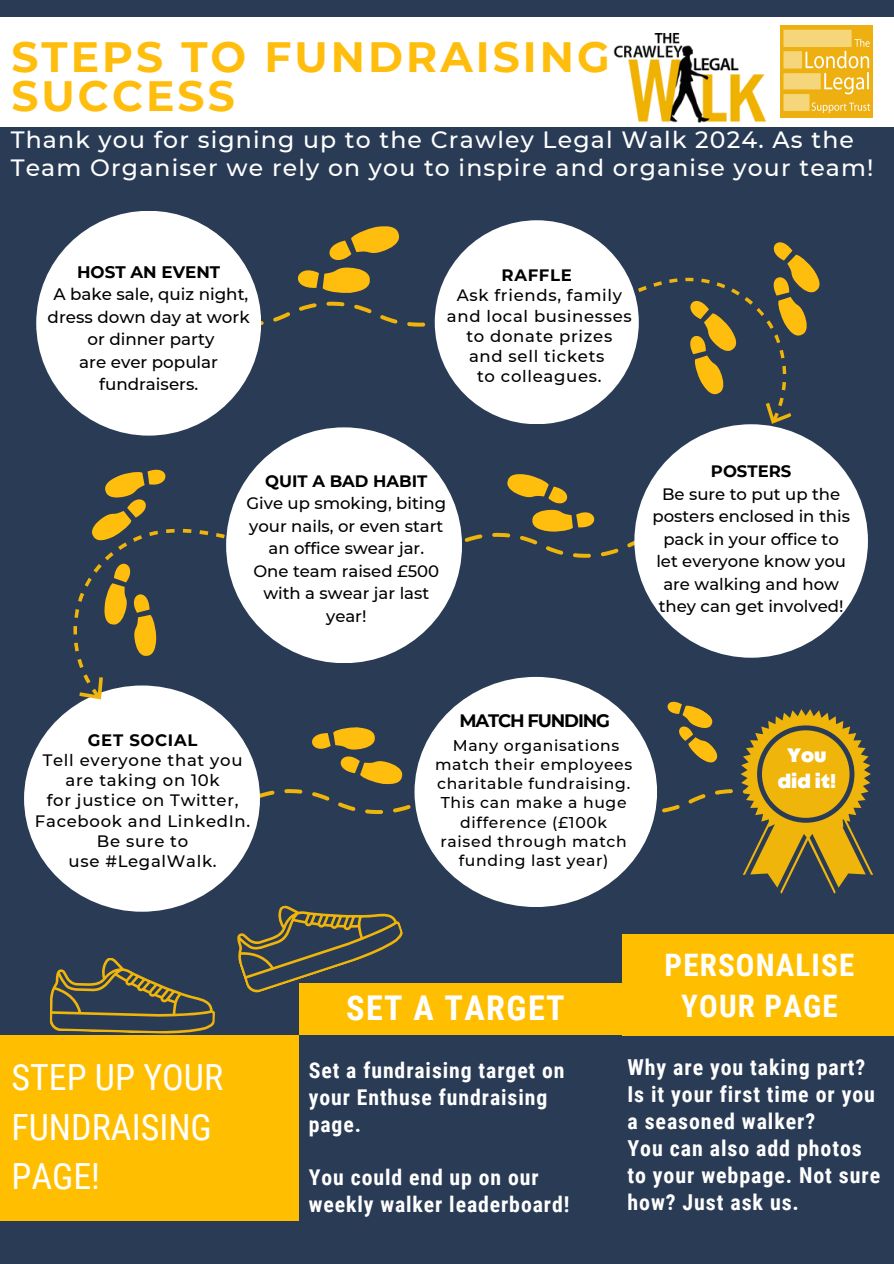
<style>
.page{position:relative;width:894px;height:1264px;background:#fff}
.page>*{position:absolute;margin:0;border:0;box-sizing:border-box;transform-origin:0 0}
.t1{font:700 42.3px/38.2px "Montserrat";letter-spacing:.07em;color:#ffbd0d}
.t2{font:36px "Roboto Condensed";color:#fff}
.t3{font:700 34.05px "Roboto Condensed";letter-spacing:.04em;color:#fff}
.t4{font:700 30.9px "Roboto Condensed";letter-spacing:.04em;color:#fff}
.t5{font:500 23.55px/28.2px "Montserrat";letter-spacing:.05em;color:#fff}
.t6{font:700 21.9px/27px "Roboto Condensed";letter-spacing:.04em;color:#fff}
.t7{font:700 21.75px/26.7px "Roboto Condensed";letter-spacing:.045em;color:#fff}
.t8{font:900 19.5px "Mont";color:#fff}
.t9{font:700 18px "Montserrat";letter-spacing:-.065em;color:#000}
.t10{font:500 16.65px/22.5px "Montserrat";color:#000;text-align:center}
.t11{font:700 16.65px "Montserrat";color:#000}
.t12{font:500 16.5px/22.5px "Montserrat";color:#000;text-align:center}
.t13{font:500 16.5px/20.2px "Montserrat";letter-spacing:.04em;color:#000;text-align:center}
.t14{font:700 16.5px "Montserrat";color:#000}
.t15{font:700 16.5px "Montserrat";letter-spacing:.04em;color:#000}
.t16{font:500 15.6px/19.2px "Montserrat";letter-spacing:.04em;color:#000;text-align:center}
</style>
<div class="page">
<div style="left:0;top:0;width:893px;height:1263px;background:#2a3b55"></div>
<div style="left:0;top:17px;width:893px;height:109px;background:#fff"></div>
<img style="left:780px;top:25px;width:92px;height:92px">
<div style="left:226px;top:427px;width:236px;height:236px;background:#fff;border-radius:50%"></div>
<div style="left:434px;top:220px;width:204px;height:204px;background:#fff;border-radius:50%"></div>
<div style="left:36px;top:211px;width:225px;height:224px;background:#fff;border-radius:50%"></div>
<div style="left:634px;top:424px;width:233px;height:233px;background:#fff;border-radius:50%"></div>
<div style="left:24px;top:685px;width:236px;height:226px;background:#fff;border-radius:50%"></div>
<svg style="left:218px;top:223px;width:295px;height:103px"></svg>
<svg style="left:622px;top:242px;width:198px;height:201px"></svg>
<div style="left:622px;top:934px;width:271px;height:101px;background:#ffbf00"></div>
<svg style="left:40px;top:453px;width:832px;height:582px"></svg>
<div style="left:0;top:1035px;width:299px;height:185px;background:#ffbf00"></div>
<img style="left:613px;top:34px;width:152px;height:89px">
<p class="t1" style="left:11px;top:38px;width:599px">STEPS TO FUNDRAISING<br>SUCCESS</p>
<p class="t5" style="left:11px;top:125px;width:864px">Thank you for signing up to the Crawley Legal Walk 2024. As the<br>Team Organiser we rely on you to inspire and organise your team!</p>
<p class="t11" style="left:77px;top:261px;width:144px">HOST AN EVENT</p>
<p class="t10" style="left:53px;top:283px;width:196px">A bake sale, quiz night,</p>
<p class="t10" style="left:48px;top:305px;width:203px">dress down day at work</p>
<p class="t10" style="left:87px;top:328px;width:128px">or dinner party</p>
<p class="t10" style="left:79px;top:350px;width:140px">are ever popular fundraisers.</p>
<p class="t14" style="left:501px;top:265px;width:72px">RAFFLE</p>
<p class="t13" style="left:456px;top:285px;width:167px">Ask friends, family</p>
<p class="t13" style="left:446px;top:305px;width:186px">and local businesses</p>
<p class="t13" style="left:466px;top:326px;width:147px">to donate prizes</p>
<p class="t13" style="left:469px;top:346px;width:137px">and sell tickets</p>
<p class="t13" style="left:477px;top:366px;width:126px">to colleagues.</p>
<p class="t14" style="left:265px;top:470px;width:164px">QUIT A BAD HABIT</p>
<p class="t12" style="left:246px;top:492px;width:201px">Give up smoking, biting your nails, or even start an office swear jar.</p>
<p class="t12" style="left:253px;top:559px;width:187px">One team raised £500 with a swear jar last year!</p>
<p class="t14" style="left:710px;top:461px;width:82px">POSTERS</p>
<p class="t12" style="left:652px;top:482px;width:199px">Be sure to put up the posters enclosed in this pack in your office to let everyone know you are walking and how they can get involved!</p>
<p class="t15" style="left:88px;top:729px;width:111px">GET SOCIAL</p>
<p class="t13" style="left:43px;top:750px;width:201px">Tell everyone that you are taking on 10k</p>
<p class="t13" style="left:35px;top:790px;width:217px">for justice on Twitter,<br>Facebook and LinkedIn.<br>Be sure to</p>
<p class="t13" style="left:69px;top:851px;width:149px">use #LegalWalk.</p>
<p class="t9" style="left:459px;top:709px;width:152px">MATCH FUNDING</p>
<p class="t16" style="left:435px;top:736px;width:199px">Many organisations match their employees charitable fundraising.<br>This can make a huge difference (£100k raised through match funding last year)</p>
<p class="t3" style="left:346px;top:988px;width:220px">SET A TARGET</p>
<p class="t8" style="left:787px;top:748px;width:41px">You</p>
<p class="t8" style="left:777px;top:774px;width:60px">did it!</p>
<p class="t4" style="left:664px;top:947px;width:191px">PERSONALISE</p>
<p class="t4" style="left:681px;top:987px;width:158px">YOUR PAGE</p>
<p class="t2" style="left:11px;top:1056px;width:213px">STEP UP YOUR</p>
<p class="t2" style="left:11px;top:1106px;width:202px">FUNDRAISING</p>
<p class="t2" style="left:11px;top:1155px;width:90px">PAGE!</p>
<p class="t7" style="left:309px;top:1057px;width:257px">Set a fundraising target on your Enthuse fundraising page.</p>
<p class="t7" style="left:309px;top:1164px;width:262px">You could end up on our weekly walker leaderboard!</p>
<p class="t6" style="left:627px;top:1054px;width:239px">Why are you taking part?</p>
<p class="t6" style="left:627px;top:1081px;width:249px">Is it your first time or you a seasoned walker?</p>
<p class="t6" style="left:627px;top:1135px;width:236px">You can also add photos</p>
<p class="t6" style="left:627px;top:1162px;width:254px">to your webpage. Not sure how? Just ask us.</p>
</div>
